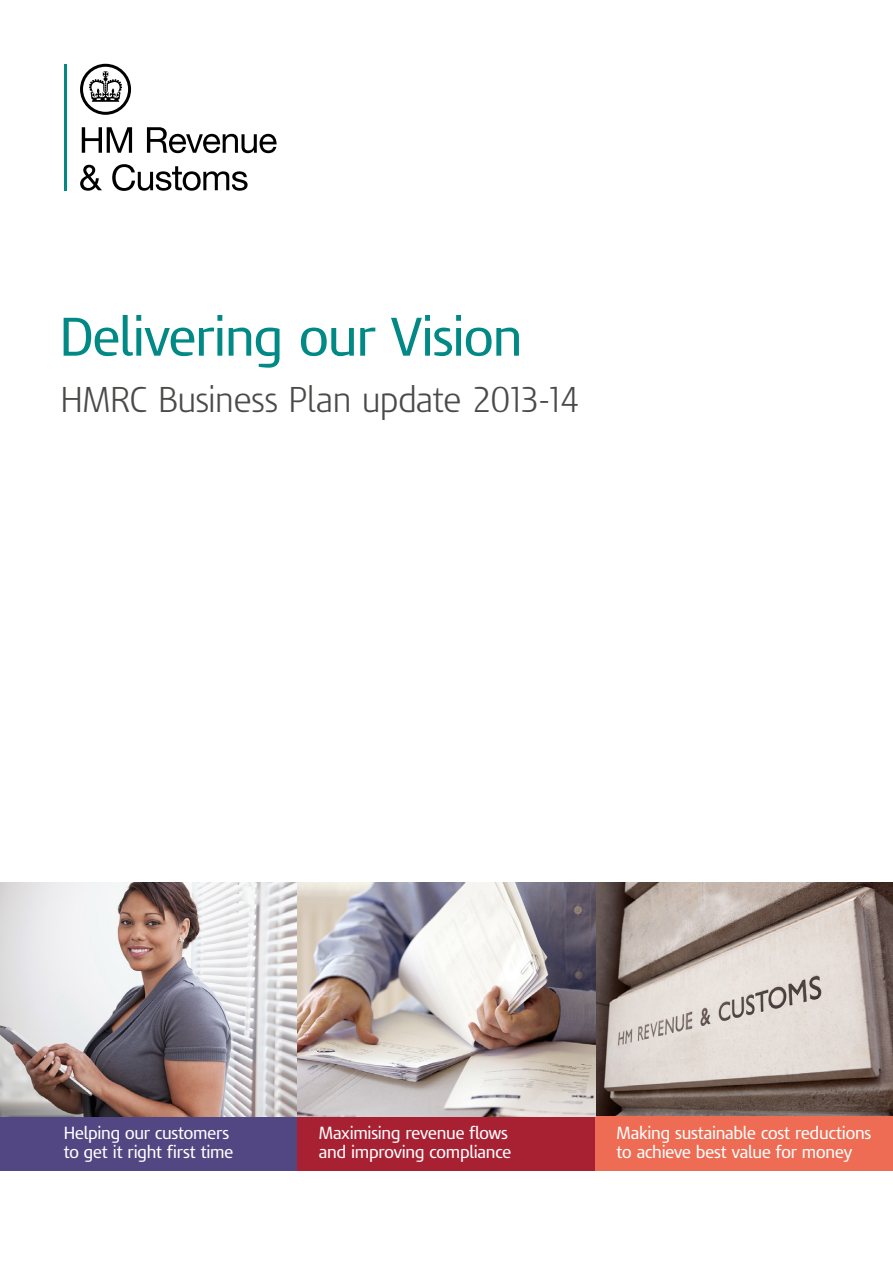
<style>
.page{position:relative;width:893px;height:1263px;background:#fff}
.page>*{position:absolute;margin:0;border:0;box-sizing:border-box;transform-origin:0 0}
.BP_Cover_Title{font:51px "HMRC Modena";letter-spacing:-.015em;color:#008985}
.BP_Cover_Title-2{font:300 33.75px "HMRC Modena";letter-spacing:-.01em;color:#4a4a49}
.BP_Cover_Photo_Text{font:16.5px/19.5px "HMRC Modena";letter-spacing:-.01em;color:#fff}
</style>
<div class="page">
<img style="left:0;top:882px;width:893px;height:234px">
<div style="left:595px;top:1116px;width:298px;height:54px;background:#ed6c53"></div>
<div style="left:0;top:1116px;width:298px;height:54px;background:#534783"></div>
<div style="left:298px;top:1116px;width:297px;height:54px;background:#a82133"></div>
<hr style="left:64px;top:64px;width:3px;height:126px;background:#008985">
<svg style="left:82px;top:127px;width:50px;height:26px"></svg>
<svg style="left:147px;top:127px;width:130px;height:26px"></svg>
<svg style="left:80px;top:165px;width:22px;height:26px"></svg>
<svg style="left:112px;top:164px;width:136px;height:27px"></svg>
<svg style="left:80px;top:64px;width:51px;height:51px"></svg>
<p class="BP_Cover_Title" style="left:60px;top:306px;width:464px">Delivering our Vision</p>
<p class="BP_Cover_Title-2" style="left:61px;top:379px;width:521px">HMRC Business Plan update 2013-14</p>
<p class="BP_Cover_Photo_Text" style="left:64px;top:1123px;width:171px">Helping our customers to get it right first time</p>
<p class="BP_Cover_Photo_Text" style="left:319px;top:1123px;width:194px">Maximising revenue flows and improving compliance</p>
<p class="BP_Cover_Photo_Text" style="left:617px;top:1123px;width:256px">Making sustainable cost reductions to achieve best value for money</p>
</div>
